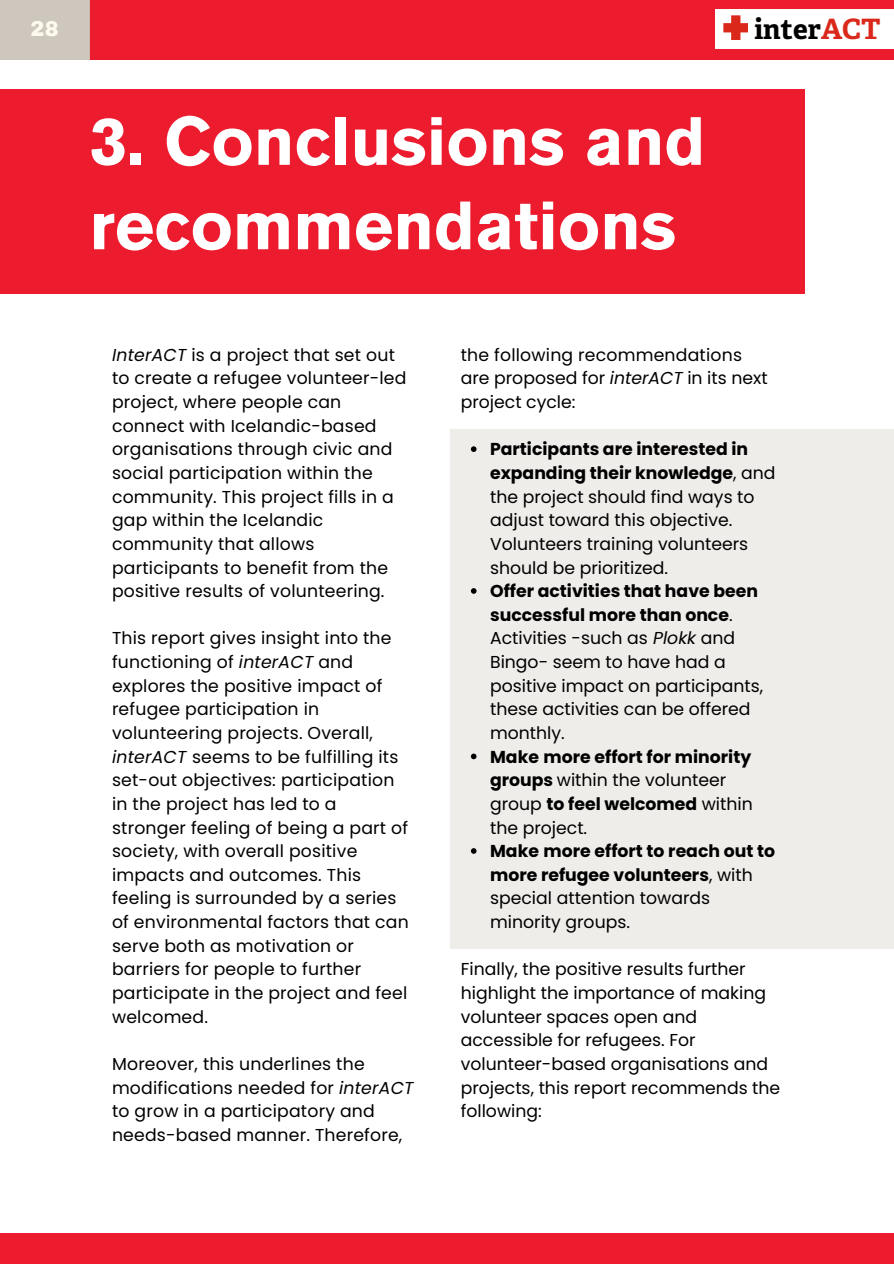
<style>
.page{position:relative;width:894px;height:1264px;background:#fff}
.page>*{position:absolute;margin:0;border:0;box-sizing:border-box;transform-origin:0 0}
.t1{font:700 67.5px/84.3px "Akzidenz Grotesk Pro";color:#fff}
.t2{font:700 28.05px "Adelle";color:#000}
.t3{font:900 21px "Archivo";color:#fefaed}
.t4{font:17.25px/23.7px "Poppins";letter-spacing:.01em;color:#000}
.t5{font:700 17.25px/23.7px "Poppins";color:#000}
.s1{color:#da291b}
.s2{font-style:italic}
.s3{font-weight:700}
.s4{font-weight:400}
</style>
<div class="page">
<div style="left:0;top:1233px;width:893px;height:30px;background:#ed1b2e"></div>
<div style="left:450px;top:429px;width:443px;height:519px;background:#efedea"></div>
<svg style="left:471px;top:446px;width:5px;height:6px"></svg>
<svg style="left:471px;top:588px;width:5px;height:5px"></svg>
<svg style="left:471px;top:753px;width:5px;height:6px"></svg>
<svg style="left:471px;top:848px;width:5px;height:5px"></svg>
<div style="left:0;top:89px;width:803px;height:205px;background:#ed1b2e"></div>
<div style="left:89px;top:0;width:804px;height:59px;background:#ed1b2e"></div>
<div style="left:0;top:0;width:89px;height:59px;background:#cbc3b9"></div>
<div style="left:714px;top:9px;width:179px;height:40px;background:#fff"></div>
<svg style="left:723px;top:15px;width:25px;height:25px"></svg>
<p class="t3" style="left:31px;top:18px;width:30px">28</p>
<p class="t2" style="left:754px;top:14px;width:128px">inter<span class="s1">ACT</span></p>
<p class="t1" style="left:89px;top:106px;width:617px">3. Conclusions and recommendations</p>
<p class="t4" style="left:112px;top:343px;width:296px"><span class="s2">InterACT</span> is a project that set out to create a refugee volunteer-led project, where people can connect with Icelandic-based organisations through civic and social participation within the community. This project fills in a gap within the Icelandic community that allows participants to benefit from the positive results of volunteering.</p>
<h1 class="t4" style="left:112px;top:626px;width:298px">This report gives insight into the functioning of <span class="s2">interACT</span> and explores the positive impact of refugee participation in volunteering projects. Overall, <span class="s2">interACT</span> seems to be fulfilling its set-out objectives: participation in the project has led to a stronger feeling of being a part of society, with overall positive impacts and outcomes. This feeling is surrounded by a series of environmental factors that can serve both as motivation or barriers for people to further participate in the project and feel welcomed.</h1>
<p class="t4" style="left:112px;top:1051px;width:303px">Moreover, this underlines the modifications needed for <span class="s2">interACT </span>to grow in a participatory and needs-based manner. Therefore,</p>
<p class="t4" style="left:460px;top:343px;width:283px">the following recommendations</p>
<p class="t4" style="left:460px;top:366px;width:308px">are proposed for <span class="s2">interACT</span> in its next project cycle:</p>
<p class="t4" style="left:490px;top:437px;width:287px"><span class="s3">Participants are interested in expanding their knowledge</span>, and the project should find ways to adjust toward this objective.<br>Volunteers training volunteers should be prioritized.</p>
<p class="t4" style="left:490px;top:579px;width:274px"><span class="s3">Offer activities that have been successful more than once</span>.<br>Activities -such as <span class="s2">Plokk</span> and<br>Bingo- seem to have had a positive impact on participants, these activities can be offered monthly.</p>
<p class="t5" style="left:490px;top:744px;width:264px">Make more effort for minority groups <span class="s4">within the volunteer group</span> to feel welcomed <span class="s4">within the project.</span></p>
<p class="t5" style="left:490px;top:839px;width:286px">Make more effort to reach out to more refugee volunteers<span class="s4">, with special attention towards minority groups.</span></p>
<p class="t4" style="left:460px;top:957px;width:321px">Finally, the positive results further highlight the importance of making volunteer spaces open and accessible for refugees. For volunteer-based organisations and projects, this report recommends the following:</p>
</div>
